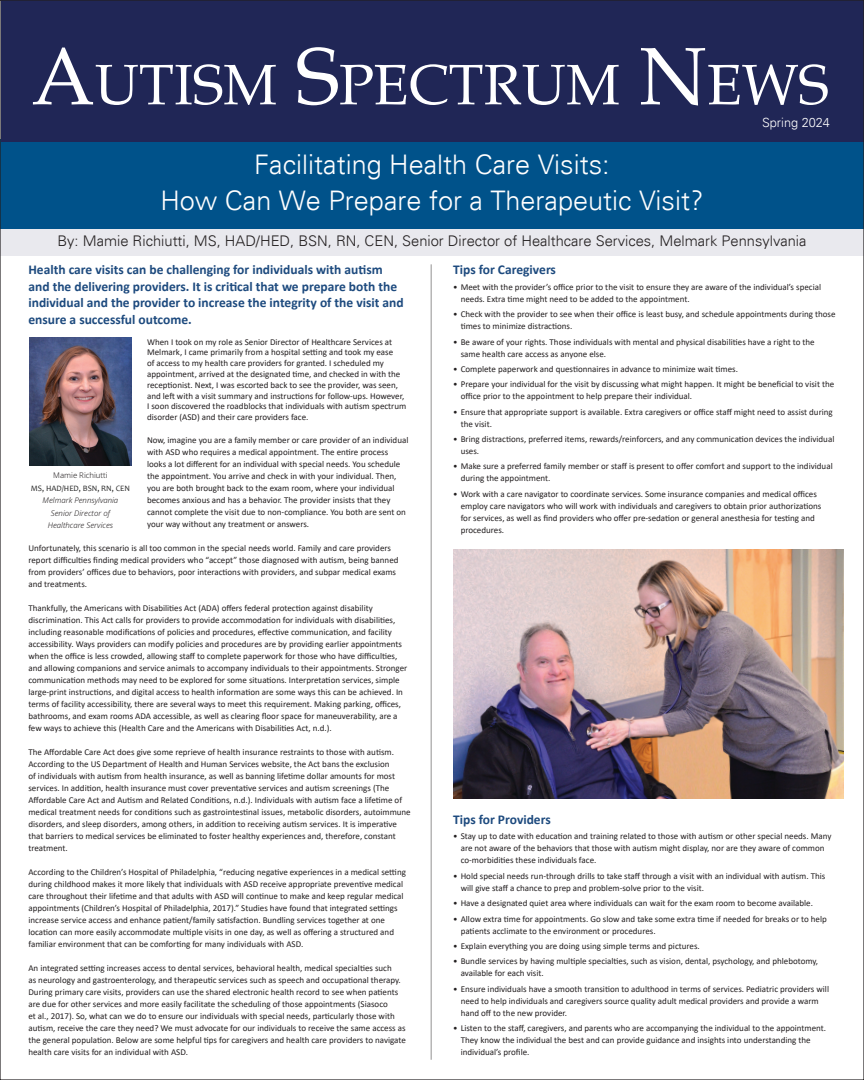
<style>
.page{position:relative;width:864px;height:1080px;background:#fff}
.page>*{position:absolute;margin:0;border:0;box-sizing:border-box;transform-origin:0 0}
.t1{font:57px "Book Antiqua";color:#fff}
.t2{font:300 27px "Univers";color:#fff}
.t3{font:300 14.7px "Univers";color:#231f20}
.t4{font:700 13.5px/16.5px "Calibri";color:#1d4a7e}
.t5{font:300 12.67px "Univers";color:#fff}
.t6{font:9px/12px "Calibri";color:#231f20}
.t7{font:8.25px "Candara";color:#242424}
.t8{font:italic 300 7.8px/12.5px "Noto Sans";color:#231f20;text-align:center}
.t9{font:300 7.8px "Noto Sans";color:#231f20}
.s1{font-size:81.38px}
</style>
<div class="page">
<div style="left:0;top:140px;width:864px;height:102px;background:#00528a"></div>
<div style="left:0;top:229px;width:864px;height:26px;background:#e9e9ee"></div>
<div style="left:1px;top:0;width:863px;height:142px;background:#202656"></div>
<hr style="left:431px;top:264px;width:1px;height:796px;background:#231f20">
<img style="left:29px;top:338px;width:103px;height:127px">
<img style="left:453px;top:549px;width:391px;height:250px">
<p class="t1" style="left:31px;top:45px;width:799px"><span class="s1">A</span>UTISM <span class="s1">S</span>PECTRUM <span class="s1">N</span>EWS</p>
<p class="t5" style="left:762px;top:115px;width:69px">Spring 2024</p>
<p class="t2" style="left:254px;top:148px;width:357px">Facilitating Health Care Visits:</p>
<p class="t2" style="left:160px;top:184px;width:545px">How Can We Prepare for a Therapeutic Visit?</p>
<p class="t3" style="left:57px;top:232px;width:751px">By: Mamie Richiutti, MS, HAD/HED, BSN, RN, CEN, Senior Director of Healthcare Services, Melmark Pennsylvania</p>
<p class="t4" style="left:28px;top:262px;width:377px">Health care visits can be challenging for individuals with autism and the delivering providers. It is critical that we prepare both the individual and the provider to increase the integrity of the visit and ensure a successful outcome.</p>
<p class="t6" style="left:147px;top:336px;width:261px;line-height:10.8px">When I took on my role as Senior Director of Healthcare Services at Melmark, I came primarily from a hospital setting and took my ease<br>of access to my health care providers for granted. I scheduled my appointment, arrived at the designated time, and checked in with the receptionist. Next, I was escorted back to see the provider, was seen, and left with a visit summary and instructions for follow-ups. However, I soon discovered the roadblocks that individuals with autism spectrum disorder (ASD) and their care providers face.</p>
<p class="t6" style="left:147px;top:434px;width:263px">Now, imagine you are a family member or care provider of an individual with ASD who requires a medical appointment. The entire process looks a lot different for an individual with special needs. You schedule the appointment. You arrive and check in with your individual. Then, you are both brought back to the exam room, where your individual becomes anxious and has a behavior. The provider insists that they cannot complete the visit due to non-compliance. You both are sent on your way without any treatment or answers.</p>
<p class="t6" style="left:28px;top:542px;width:372px">Unfortunately, this scenario is all too common in the special needs world. Family and care providers report difficulties finding medical providers who “accept” those diagnosed with autism, being banned from providers’ offices due to behaviors, poor interactions with providers, and subpar medical exams and treatments.</p>
<p class="t6" style="left:28px;top:602px;width:380px">Thankfully, the Americans with Disabilities Act (ADA) offers federal protection against disability discrimination. This Act calls for providers to provide accommodation for individuals with disabilities, including reasonable modifications of policies and procedures, effective communication, and facility accessibility. Ways providers can modify policies and procedures are by providing earlier appointments when the office is less crowded, allowing staff to complete paperwork for those who have difficulties, and allowing companions and service animals to accompany individuals to their appointments. Stronger communication methods may need to be explored for some situations. Interpretation services, simple large-print instructions, and digital access to health information are some ways this can be achieved. In terms of facility accessibility, there are several ways to meet this requirement. Making parking, offices, bathrooms, and exam rooms ADA accessible, as well as clearing floor space for maneuverability, are a few ways to achieve this (Health Care and the Americans with Disabilities Act, n.d.).</p>
<p class="t6" style="left:28px;top:746px;width:384px">The Affordable Care Act does give some reprieve of health insurance restraints to those with autism.<br>According to the US Department of Health and Human Services website, the Act bans the exclusion<br>of individuals with autism from health insurance, as well as banning lifetime dollar amounts for most services. In addition, health insurance must cover preventative services and autism screenings (The Affordable Care Act and Autism and Related Conditions, n.d.). Individuals with autism face a lifetime of medical treatment needs for conditions such as gastrointestinal issues, metabolic disorders, autoimmune disorders, and sleep disorders, among others, in addition to receiving autism services. It is imperative that barriers to medical services be eliminated to foster healthy experiences and, therefore, constant treatment.</p>
<p class="t6" style="left:28px;top:866px;width:379px">According to the Children’s Hospital of Philadelphia, “reducing negative experiences in a medical setting during childhood makes it more likely that individuals with ASD receive appropriate preventive medical care throughout their lifetime and that adults with ASD will continue to make and keep regular medical appointments (Children’s Hospital of Philadelphia, 2017).” Studies have found that integrated settings increase service access and enhance patient/family satisfaction. Bundling services together at one location can more easily accommodate multiple visits in one day, as well as offering a structured and familiar environment that can be comforting for many individuals with ASD.</p>
<p class="t6" style="left:28px;top:962px;width:379px">An integrated setting increases access to dental services, behavioral health, medical specialties such<br>as neurology and gastroenterology, and therapeutic services such as speech and occupational therapy.<br>During primary care visits, providers can use the shared electronic health record to see when patients are due for other services and more easily facilitate the scheduling of those appointments (Siasoco<br>et al., 2017). So, what can we do to ensure our individuals with special needs, particularly those with autism, receive the care they need? We must advocate for our individuals to receive the same access as the general population. Below are some helpful tips for caregivers and health care providers to navigate health care visits for an individual with ASD.</p>
<p class="t9" style="left:53px;top:470px;width:56px">Mamie Richiutti</p>
<p class="t7" style="left:31px;top:483px;width:101px">MS, HAD/HED, BSN, RN, CEN</p>
<p class="t8" style="left:43px;top:494px;width:77px">Melmark Pennsylvania<br>Senior Director of<br>Healthcare Services</p>
<p class="t4" style="left:453px;top:262px;width:104px">Tips for Caregivers</p>
<p class="t6" style="left:461px;top:281px;width:362px;text-indent:-8px">• Meet with the provider’s office prior to the visit to ensure they are aware of the individual’s special needs. Extra time might need to be added to the appointment.</p>
<p class="t6" style="left:461px;top:308px;width:376px;text-indent:-8px">• Check with the provider to see when their office is least busy, and schedule appointments during those times to minimize distractions.</p>
<p class="t6" style="left:461px;top:335px;width:355px;text-indent:-8px">• Be aware of your rights. Those individuals with mental and physical disabilities have a right to the same health care access as anyone else.</p>
<p class="t6" style="left:453px;top:363px;width:286px">• Complete paperwork and questionnaires in advance to minimize wait times.</p>
<p class="t6" style="left:461px;top:378px;width:375px;text-indent:-8px">• Prepare your individual for the visit by discussing what might happen. It might be beneficial to visit the office prior to the appointment to help prepare their individual.</p>
<p class="t6" style="left:461px;top:406px;width:374px;text-indent:-8px">• Ensure that appropriate support is available. Extra caregivers or office staff might need to assist during the visit.</p>
<p class="t6" style="left:461px;top:433px;width:375px;text-indent:-8px">• Bring distractions, preferred items, rewards/reinforcers, and any communication devices the individual uses.</p>
<p class="t6" style="left:461px;top:460px;width:374px;text-indent:-8px">• Make sure a preferred family member or staff is present to offer comfort and support to the individual during the appointment.</p>
<p class="t6" style="left:461px;top:488px;width:362px;text-indent:-8px">• Work with a care navigator to coordinate services. Some insurance companies and medical offices employ care navigators who will work with individuals and caregivers to obtain prior authorizations for services, as well as find providers who offer pre-sedation or general anesthesia for testing and procedures.</p>
<p class="t4" style="left:453px;top:811px;width:99px">Tips for Providers</p>
<p class="t6" style="left:461px;top:830px;width:372px;text-indent:-8px">• Stay up to date with education and training related to those with autism or other special needs. Many are not aware of the behaviors that those with autism might display, nor are they aware of common co-morbidities these individuals face.</p>
<p class="t6" style="left:461px;top:870px;width:366px;text-indent:-8px">• Hold special needs run-through drills to take staff through a visit with an individual with autism. This will give staff a chance to prep and problem-solve prior to the visit.</p>
<p class="t6" style="left:453px;top:897px;width:361px">• Have a designated quiet area where individuals can wait for the exam room to become available.</p>
<p class="t6" style="left:461px;top:912px;width:368px;text-indent:-8px">• Allow extra time for appointments. Go slow and take some extra time if needed for breaks or to help patients acclimate to the environment or procedures.</p>
<p class="t6" style="left:453px;top:940px;width:248px">• Explain everything you are doing using simple terms and pictures.</p>
<p class="t6" style="left:461px;top:955px;width:359px;text-indent:-8px">• Bundle services by having multiple specialties, such as vision, dental, psychology, and phlebotomy, available for each visit.</p>
<p class="t6" style="left:461px;top:982px;width:370px;text-indent:-8px">• Ensure individuals have a smooth transition to adulthood in terms of services. Pediatric providers will need to help individuals and caregivers source quality adult medical providers and provide a warm hand off to the new provider.</p>
<p class="t6" style="left:461px;top:1022px;width:367px;text-indent:-8px">• Listen to the staff, caregivers, and parents who are accompanying the individual to the appointment.<br>They know the individual the best and can provide guidance and insights into understanding the individual’s profile.</p>
</div>
